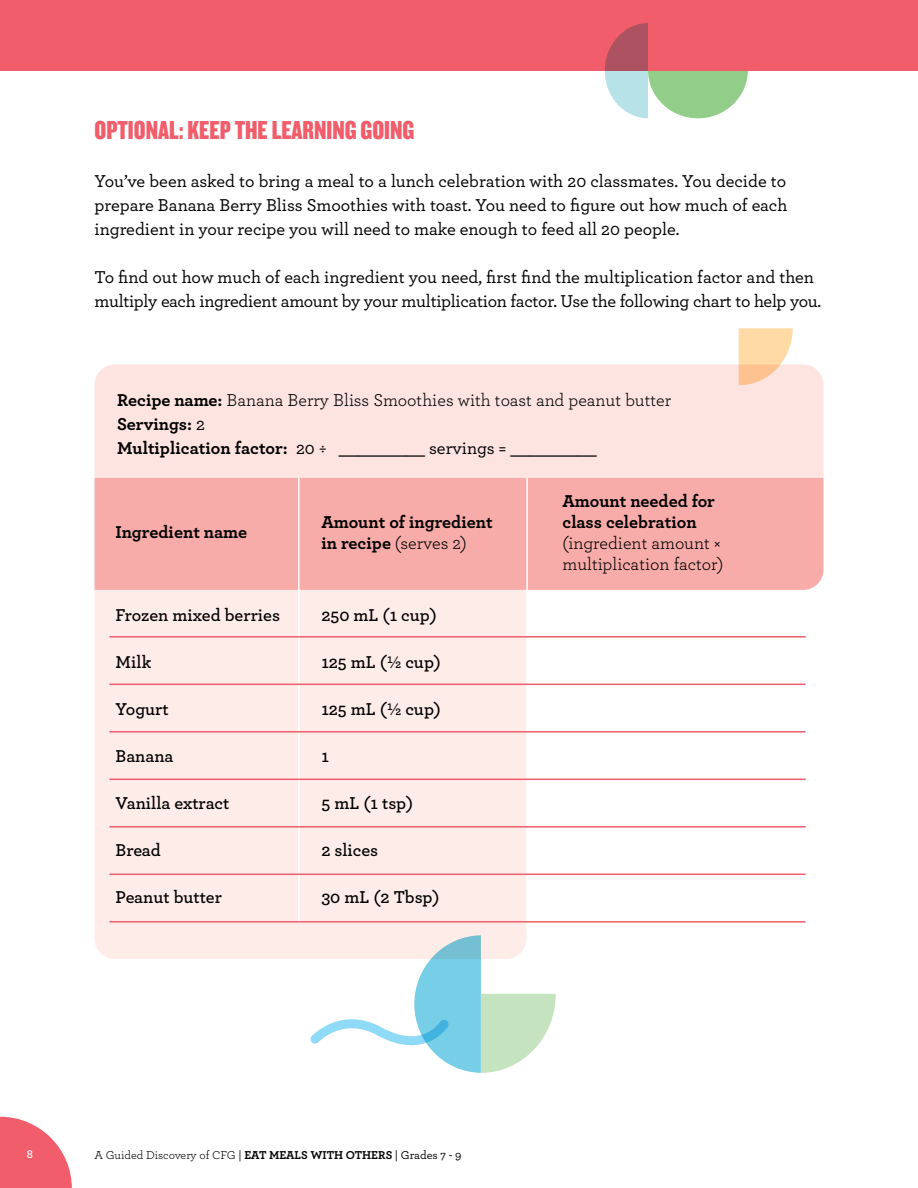
<style>
.page{position:relative;width:918px;height:1188px;background:#fff}
.page>*{position:absolute;margin:0;border:0;box-sizing:border-box;transform-origin:0 0}
.t1{font:27px "Knockout HTF69 Full Liteweight";color:#f15d6b}
.t2{font:500 18px/24px "Archer";letter-spacing:-.01em;color:#000;text-align:justify}
.t3{font:18px/24px "Archer";color:#000}
.t4{font:600 18px "Archer";color:#000}
.t5{font:700 18px/21px "Archer";color:#000}
.t6{font:12px "Archer";color:#000}
.t7{font:600 12px "Archer";color:#fff}
.s1{font-weight:700}
.s2{font-weight:500}
.s3{font-weight:400}
</style>
<div class="page">
<div style="left:94px;top:478px;width:730px;height:112px;background:#f8aca9"></div>
<div style="left:94px;top:364px;width:730px;height:113px;background:#fde4e0"></div>
<div style="left:94px;top:590px;width:432px;height:369px;background:#feece9"></div>
<div style="left:0;top:0;width:918px;height:71px;background:#f15d6b"></div>
<hr style="left:298px;top:478px;width:2px;height:445px;background:#fff">
<hr style="left:526px;top:478px;width:2px;height:445px;background:#fff">
<hr style="left:110px;top:636px;width:696px;height:2px;background:#f15d6b">
<hr style="left:110px;top:684px;width:696px;height:1px;background:#f15d6b">
<hr style="left:110px;top:731px;width:696px;height:2px;background:#f15d6b">
<hr style="left:110px;top:779px;width:696px;height:1px;background:#f15d6b">
<hr style="left:110px;top:826px;width:696px;height:2px;background:#f15d6b">
<hr style="left:110px;top:874px;width:696px;height:1px;background:#f15d6b">
<hr style="left:110px;top:921px;width:696px;height:2px;background:#f15d6b">
<svg style="left:739px;top:328px;width:54px;height:57px;background:#fed9af"></svg>
<svg style="left:306px;top:935px;width:250px;height:138px"></svg>
<svg style="left:605px;top:23px;width:143px;height:95px"></svg>
<svg style="left:0;top:1117px;width:72px;height:71px"></svg>
<h1 class="t1" style="left:94px;top:116px;width:321px">OPTIONAL: KEEP THE LEARNING GOING</h1>
<p class="t2" style="left:94px;top:168px;width:694px">You’ve been asked to bring a meal to a lunch celebration with 20 classmates. You decide to prepare Banana Berry Bliss Smoothies with toast. You need to figure out how much of each ingredient in your recipe you will need to make enough to feed all 20 people.</p>
<p class="t2" style="left:94px;top:264px;width:728px">To find out how much of each ingredient you need, first find the multiplication factor and then multiply each ingredient amount by your multiplication factor. Use the following chart to help you.</p>
<p class="t3" style="left:117px;top:387px;width:556px"><span class="s1">Recipe name:</span> Banana Berry Bliss Smoothies with toast and peanut butter<br><span class="s1">Servings:</span> <span class="s2">2<br></span><span class="s1">Multiplication factor:</span> <span class="s2">20 ÷ _________ servings = _________</span></p>
<p class="t5" style="left:116px;top:521px;width:133px">Ingredient name</p>
<p class="t5" style="left:321px;top:510px;width:173px">Amount of ingredient in recipe <span class="s3">(serves 2)</span></p>
<p class="t4" style="left:116px;top:602px;width:166px">Frozen mixed berries</p>
<p class="t4" style="left:321px;top:602px;width:117px">250 mL (1 cup)</p>
<p class="t4" style="left:116px;top:649px;width:37px">Milk</p>
<p class="t4" style="left:321px;top:649px;width:121px">125 mL (½ cup)</p>
<p class="t4" style="left:116px;top:696px;width:55px">Yogurt</p>
<p class="t4" style="left:321px;top:696px;width:121px">125 mL (½ cup)</p>
<p class="t4" style="left:116px;top:743px;width:59px">Banana</p>
<p class="t4" style="left:321px;top:743px;width:9px">1</p>
<p class="t4" style="left:116px;top:790px;width:116px">Vanilla extract</p>
<p class="t4" style="left:321px;top:790px;width:93px">5 mL (1 tsp)</p>
<p class="t4" style="left:116px;top:837px;width:47px">Bread</p>
<p class="t4" style="left:321px;top:837px;width:58px">2 slices</p>
<p class="t4" style="left:116px;top:884px;width:108px">Peanut butter</p>
<p class="t4" style="left:321px;top:884px;width:120px">30 mL (2 Tbsp)</p>
<p class="t5" style="left:562px;top:489px;width:154px">Amount needed for class celebration</p>
<p class="t3" style="left:562px;top:532px;width:163px;line-height:21px">(ingredient amount × multiplication factor)</p>
<p class="t7" style="left:27px;top:1145px;width:8px">8</p>
<p class="t6" style="left:94px;top:1146px;width:369px">A Guided Discovery of CFG <span class="s2">|</span> <span class="s1">EAT MEALS WITH OTHERS</span> <span class="s2">| Grades 7 - 9</span></p>
</div>
